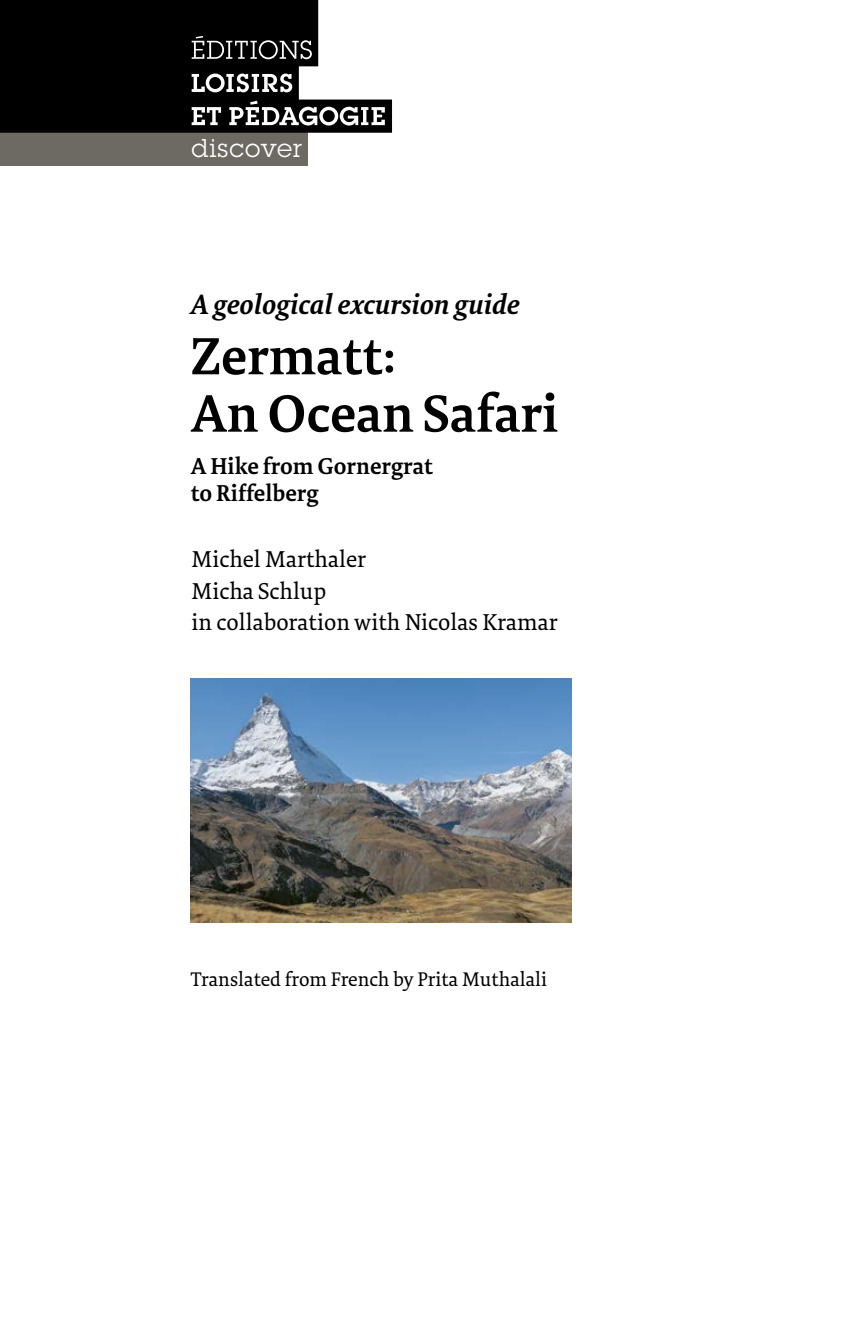
<style>
.page{position:relative;width:862px;height:1340px;background:#fff}
.page>*{position:absolute;margin:0;border:0;box-sizing:border-box;transform-origin:0 0}
.t1{font:600 53.77px/57.4px "Tundra OT";color:#000}
.t2{font:italic 600 28.35px "Tundra OT";color:#000}
._05_Notes{font:27px "Lubalin Graph";letter-spacing:.035em;color:#fff}
.t3{font:23.62px/31.5px "Tundra OT";color:#000}
.t4{font:600 23.62px/26.8px "Tundra OT";color:#000}
.t5{font:20.25px "Tundra OT";color:#000}
</style>
<div class="page">
<div style="left:0;top:133px;width:307px;height:33px;background:#6d6a63"></div>
<svg style="left:0;top:0;width:392px;height:133px;fill:#000"></svg>
<svg style="left:191px;top:74px;width:101px;height:18px"></svg>
<svg style="left:191px;top:107px;width:30px;height:18px"></svg>
<svg style="left:191px;top:36px;width:121px;height:23px"></svg>
<svg style="left:229px;top:101px;width:155px;height:24px"></svg>
<img style="left:191px;top:678px;width:380px;height:244px">
<p class="_05_Notes" style="left:191px;top:132px;width:112px">discover</p>
<p class="t2" style="left:191px;top:287px;width:330px">A geological excursion guide</p>
<p class="t1" style="left:191px;top:330px;width:369px">Zermatt:<br>An Ocean Safari</p>
<p class="t4" style="left:191px;top:454px;width:243px">A Hike from Gornergrat to Riffelberg</p>
<p class="t3" style="left:191px;top:545px;width:176px">Michel Marthaler</p>
<p class="t3" style="left:191px;top:576px;width:367px">Micha Schlup<br>in collaboration with Nicolas Kramar</p>
<p class="t5" style="left:191px;top:968px;width:357px">Translated from French by Prita Muthalali</p>
</div>
